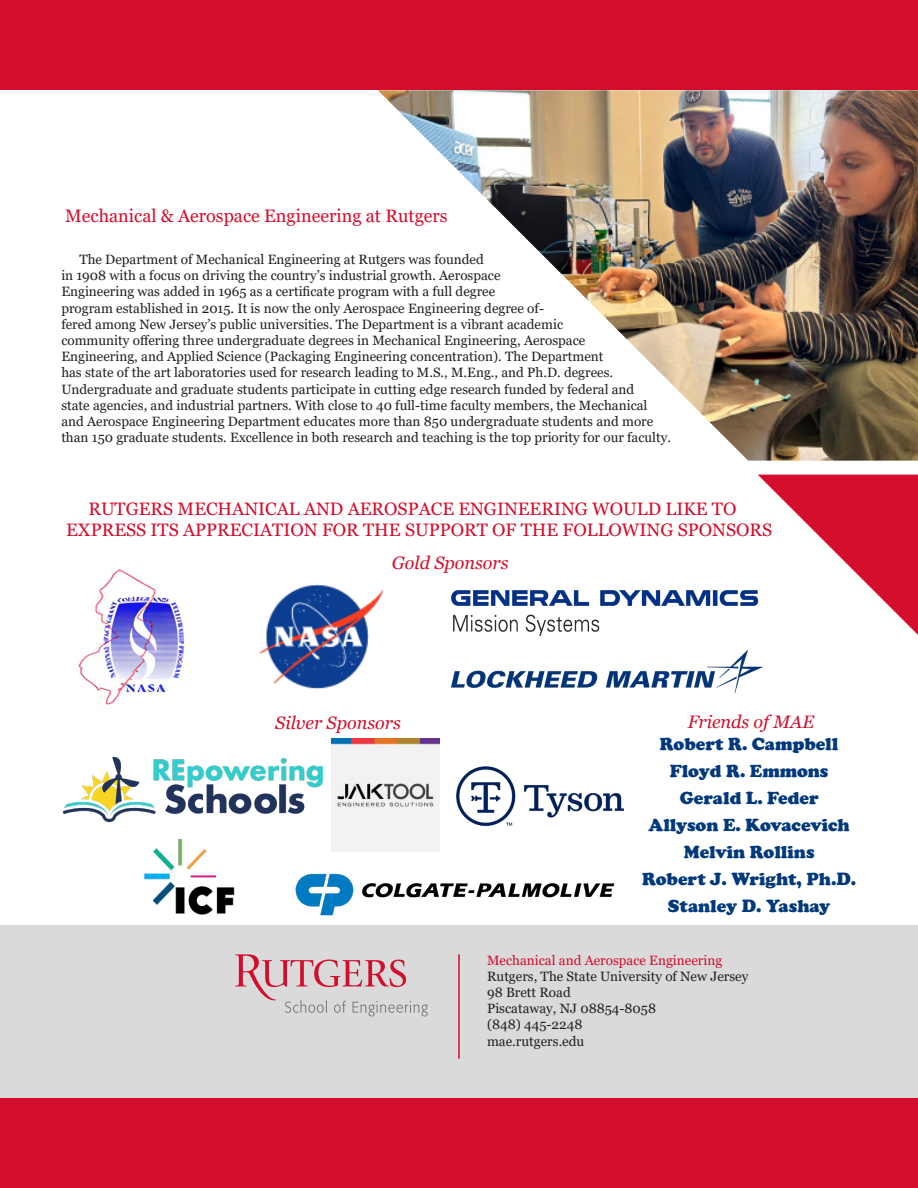
<style>
.page{position:relative;width:918px;height:1188px;background:#fff}
.page>*{position:absolute;margin:0;border:0;box-sizing:border-box;transform-origin:0 0}
.t1{font:18px "Georgia";color:#d30d2b}
.t2{font:900 18px "Cooper";color:#02397d}
.t3{font:italic 18px "Georgia";color:#d30d2b}
.t4{font:13.5px/16.2px "Georgia";color:#231f20}
.t5{font:13.5px "Georgia";color:#d30d2b}
</style>
<div class="page">
<div style="left:0;top:1098px;width:918px;height:90px;background:#d30d2b"></div>
<img style="left:378px;top:90px;width:540px;height:371px">
<svg style="left:758px;top:475px;width:160px;height:160px"></svg>
<div style="left:0;top:0;width:918px;height:90px;background:#d30d2b"></div>
<img style="left:451px;top:583px;width:310px;height:53px">
<img style="left:451px;top:650px;width:312px;height:43px">
<img style="left:259px;top:584px;width:125px;height:105px">
<img style="left:78px;top:569px;width:107px;height:136px">
<img style="left:62px;top:756px;width:261px;height:67px">
<img style="left:144px;top:839px;width:91px;height:76px">
<img style="left:456px;top:766px;width:168px;height:60px">
<img style="left:332px;top:738px;width:108px;height:113px">
<img style="left:295px;top:873px;width:320px;height:43px">
<div style="left:0;top:925px;width:918px;height:173px;background:#dadadb"></div>
<svg style="left:235px;top:954px;width:193px;height:62px"></svg>
<hr style="left:458px;top:954px;width:2px;height:105px;background:#d30d2b">
<p class="t1" style="left:65px;top:204px;width:384px">Mechanical &amp; Aerospace Engineering at Rutgers</p>
<p class="t4" style="left:61px;top:252px;width:611px;text-indent:18px">The Department of Mechanical Engineering at Rutgers was founded<br>in 1908 with a focus on driving the country’s industrial growth. Aerospace<br>Engineering was added in 1965 as a certificate program with a full degree<br>program established in 2015. It is now the only Aerospace Engineering degree of-<br>fered among New Jersey’s public universities. The Department is a vibrant academic<br>community offering three undergraduate degrees in Mechanical Engineering, Aerospace<br>Engineering, and Applied Science (Packaging Engineering concentration). The Department<br>has state of the art laboratories used for research leading to M.S., M.Eng., and Ph.D. degrees.<br>Undergraduate and graduate students participate in cutting edge research funded by federal and<br>state agencies, and industrial partners. With close to 40 full-time faculty members, the Mechanical and Aerospace Engineering Department educates more than 850 undergraduate students and more than 150 graduate students. Excellence in both research and teaching is the top priority for our faculty.</p>
<p class="t1" style="left:88px;top:498px;width:650px">RUTGERS MECHANICAL AND AEROSPACE ENGINEERING WOULD LIKE TO</p>
<p class="t1" style="left:66px;top:519px;width:708px">EXPRESS ITS APPRECIATION FOR THE SUPPORT OF THE FOLLOWING SPONSORS</p>
<p class="t3" style="left:392px;top:552px;width:118px">Gold Sponsors</p>
<p class="t3" style="left:275px;top:711px;width:127px">Silver Sponsors</p>
<p class="t3" style="left:688px;top:711px;width:128px">Friends of MAE</p>
<p class="t2" style="left:660px;top:733px;width:180px">Robert R. Campbell</p>
<p class="t2" style="left:670px;top:760px;width:160px">Floyd R. Emmons</p>
<p class="t2" style="left:680px;top:787px;width:140px">Gerald L. Feder</p>
<p class="t2" style="left:649px;top:814px;width:203px">Allyson E. Kovacevich</p>
<p class="t2" style="left:684px;top:841px;width:132px">Melvin Rollins</p>
<p class="t2" style="left:642px;top:868px;width:216px">Robert J. Wright, Ph.D.</p>
<p class="t2" style="left:668px;top:895px;width:164px">Stanley D. Yashay</p>
<p class="t5" style="left:487px;top:952px;width:237px">Mechanical and Aerospace Engineering</p>
<p class="t4" style="left:487px;top:968px;width:263px">Rutgers, The State University of New Jersey</p>
<p class="t4" style="left:487px;top:985px;width:85px">98 Brett Road</p>
<p class="t4" style="left:487px;top:1001px;width:171px">Piscataway, NJ 08854-8058</p>
<p class="t4" style="left:487px;top:1017px;width:97px">(848) 445-2248</p>
<p class="t4" style="left:487px;top:1033px;width:99px">mae.rutgers.edu</p>
</div>
